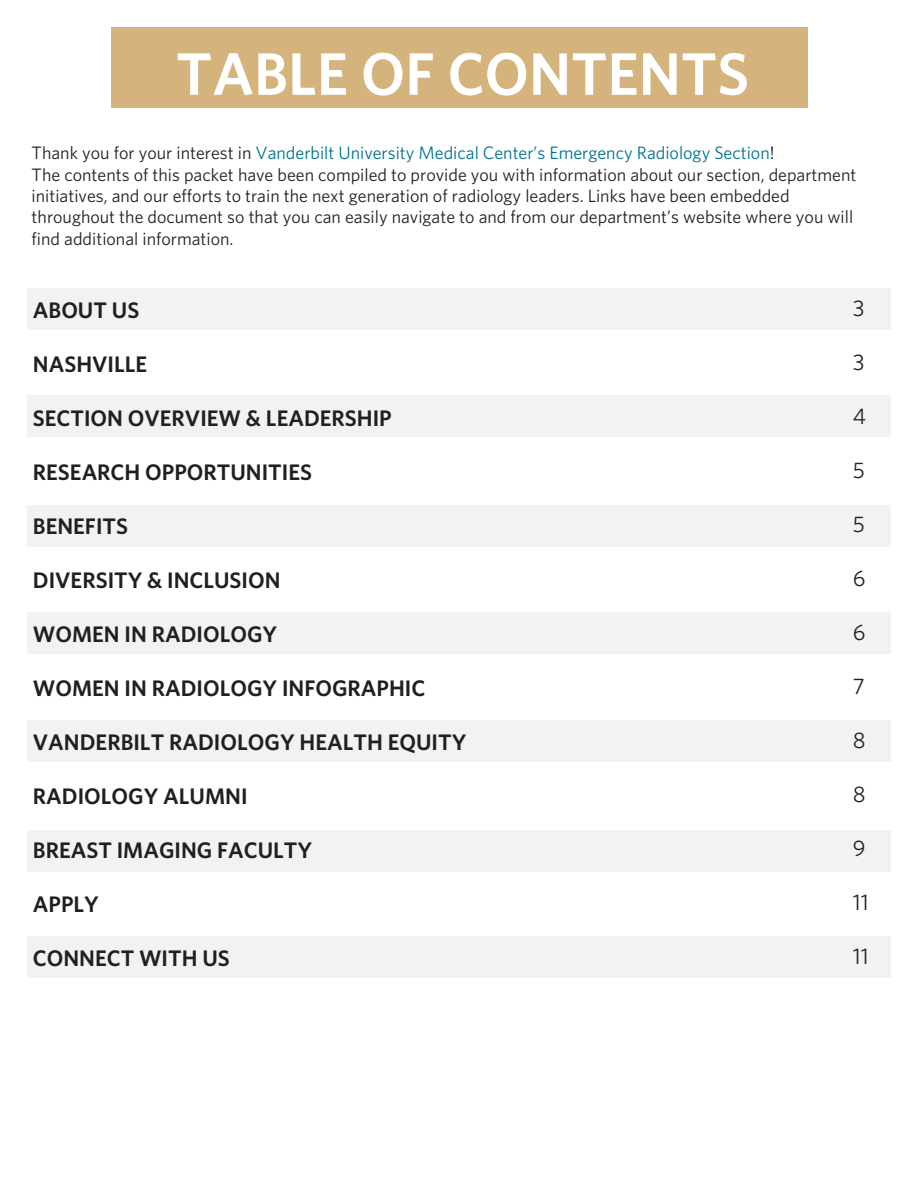
<style>
.page{position:relative;width:918px;height:1188px;background:#fff}
.page>*{position:absolute;margin:0;border:0;box-sizing:border-box;transform-origin:0 0}
.t1{font:600 60px "Whitney";color:#fff}
.t2{font:600 22.5px "Whitney";color:#231f20}
.t3{font:22.5px "Whitney";color:#231f20}
.t4{font:18px/21.3px "Whitney";color:#231f20}
.t5{font:18px "Whitney";color:#00718f}
.s1{color:#231f20}
.s2{color:#000}
</style>
<div class="page">
<div style="left:27px;top:289px;width:864px;height:41px;background:#f1f2f2"></div>
<div style="left:27px;top:395px;width:864px;height:42px;background:#f1f2f2"></div>
<div style="left:27px;top:505px;width:864px;height:41px;background:#f1f2f2"></div>
<div style="left:27px;top:613px;width:864px;height:41px;background:#f1f2f2"></div>
<div style="left:27px;top:721px;width:864px;height:41px;background:#f1f2f2"></div>
<div style="left:27px;top:830px;width:864px;height:42px;background:#f1f2f2"></div>
<div style="left:27px;top:936px;width:864px;height:42px;background:#f1f2f2"></div>
<div style="left:111px;top:27px;width:696px;height:81px;background:#d4b37d"></div>
<h1 class="t1" style="left:176px;top:47px;width:575px">TABLE OF CONTENTS</h1>
<p class="t5" style="left:32px;top:145px;width:744px"><span class="s1">Thank you for your interest in</span> Vanderbilt University Medical Center’s Emergency Radiology Section<span class="s2">!</span></p>
<p class="t4" style="left:32px;top:165px;width:826px">The contents of this packet have been compiled to provide you with information about our section, department initiatives, and our efforts to train the next generation of radiology leaders. Links have been embedded throughout the document so that you can easily navigate to and from our department’s website where you will find additional information.</p>
<h3 class="t2" style="left:33px;top:300px;width:108px">ABOUT US</h3>
<h3 class="t2" style="left:33px;top:354px;width:116px">NASHVILLE</h3>
<h3 class="t2" style="left:33px;top:408px;width:360px">SECTION OVERVIEW &amp; LEADERSHIP</h3>
<h3 class="t2" style="left:33px;top:462px;width:281px">RESEARCH OPPORTUNITIES</h3>
<h3 class="t2" style="left:33px;top:516px;width:97px">BENEFITS</h3>
<h3 class="t2" style="left:33px;top:570px;width:249px">DIVERSITY &amp; INCLUSION</h3>
<h3 class="t2" style="left:33px;top:624px;width:246px">WOMEN IN RADIOLOGY</h3>
<h3 class="t2" style="left:33px;top:678px;width:394px">WOMEN IN RADIOLOGY INFOGRAPHIC</h3>
<h3 class="t2" style="left:33px;top:732px;width:435px">VANDERBILT RADIOLOGY HEALTH EQUITY</h3>
<h3 class="t2" style="left:33px;top:786px;width:216px">RADIOLOGY ALUMNI</h3>
<h3 class="t2" style="left:33px;top:840px;width:281px">BREAST IMAGING FACULTY</h3>
<h3 class="t2" style="left:33px;top:894px;width:68px">APPLY</h3>
<h3 class="t2" style="left:33px;top:948px;width:199px">CONNECT WITH US</h3>
<h2 class="t3" style="left:853px;top:298px;width:13px">3</h2>
<h2 class="t3" style="left:853px;top:352px;width:13px">3</h2>
<h2 class="t3" style="left:853px;top:406px;width:15px">4</h2>
<h2 class="t3" style="left:853px;top:460px;width:14px">5</h2>
<h2 class="t3" style="left:853px;top:514px;width:14px">5</h2>
<h2 class="t3" style="left:853px;top:568px;width:14px">6</h2>
<h2 class="t3" style="left:853px;top:622px;width:14px">6</h2>
<h2 class="t3" style="left:853px;top:676px;width:13px">7</h2>
<h2 class="t3" style="left:853px;top:730px;width:14px">8</h2>
<h2 class="t3" style="left:853px;top:784px;width:14px">8</h2>
<h2 class="t3" style="left:853px;top:838px;width:14px">9</h2>
<h2 class="t3" style="left:853px;top:892px;width:17px">11</h2>
<h2 class="t3" style="left:853px;top:946px;width:17px">11</h2>
</div>
